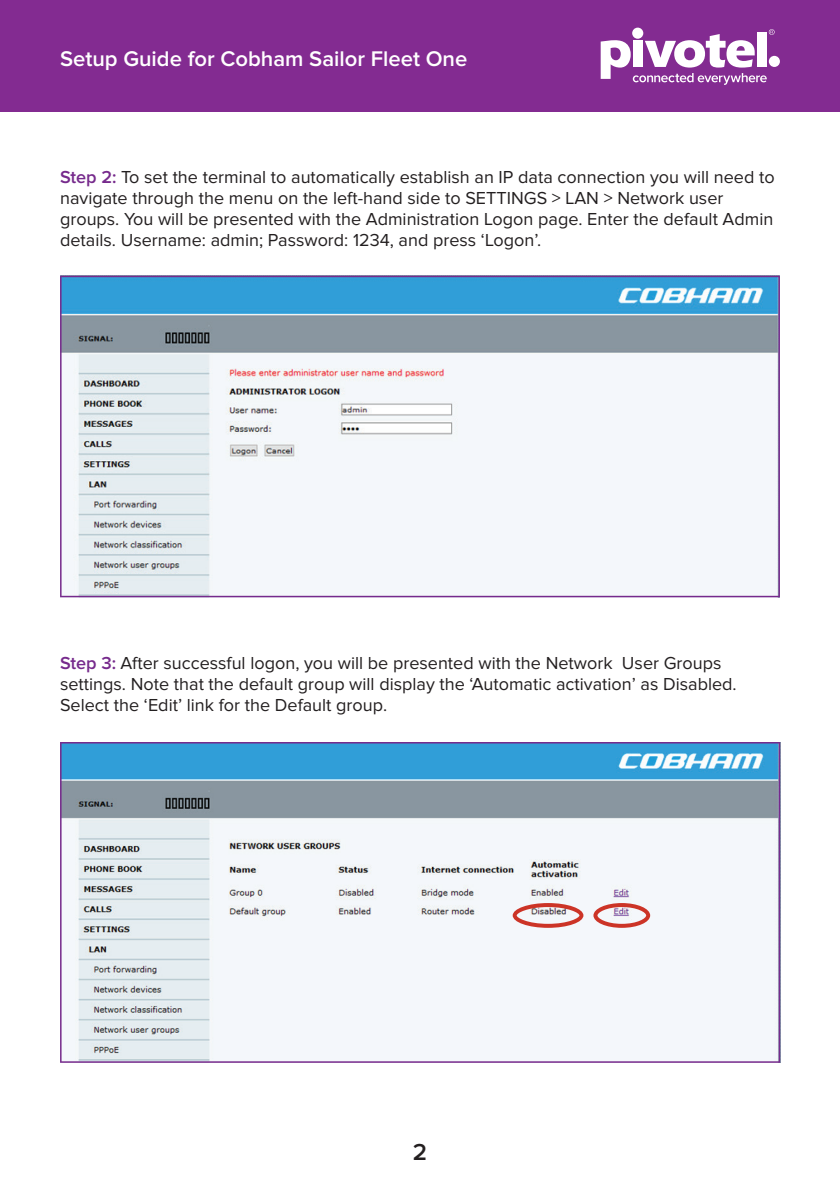
<style>
.page{position:relative;width:840px;height:1191px;background:#fff}
.page>*{position:absolute;margin:0;border:0;box-sizing:border-box;transform-origin:0 0}
.t1{font:600 24px "Proxima Nova";color:#231f20}
.t2{font:600 22px "Proxima Nova";color:#fff}
.t3{font:18px/21px "Proxima Nova";color:#231f20}
.s1{font-weight:600;color:#762a8c}
</style>
<div class="page">
<svg style="left:60px;top:742px;width:719px;height:320px;fill:#f4f7fb"></svg>
<svg style="left:60px;top:276px;width:719px;height:321px;fill:#f4f7fb"></svg>
<svg style="left:512px;top:903px;width:71px;height:24px"></svg>
<svg style="left:593px;top:903px;width:56px;height:24px"></svg>
<div style="left:0;top:0;width:839px;height:111px;background:#832b91"></div>
<div style="left:768px;top:56px;width:11px;height:11px;background:#fff;border-radius:50%"></div>
<svg style="left:600px;top:29px;width:174px;height:56px"></svg>
<p class="t2" style="left:60px;top:49px;width:408px">Setup Guide for Cobham Sailor Fleet One</p>
<p class="t3" style="left:60px;top:167px;width:715px"><span class="s1">Step 2:</span> To set the terminal to automatically establish an IP data connection you will need to navigate through the menu on the left-hand side to SETTINGS &gt; LAN &gt; Network user groups. You will be presented with the Administration Logon page. Enter the default Admin details. Username: admin; Password: 1234, and press ‘Logon’.</p>
<p class="t3" style="left:60px;top:653px;width:677px"><span class="s1">Step 3:</span> After successful logon, you will be presented with the Network User Groups settings. Note that the default group will display the ‘Automatic activation’ as Disabled.<br>Select the ‘Edit’ link for the Default group.</p>
<h1 class="t1" style="left:413px;top:1141px;width:16px">2</h1>
</div>
